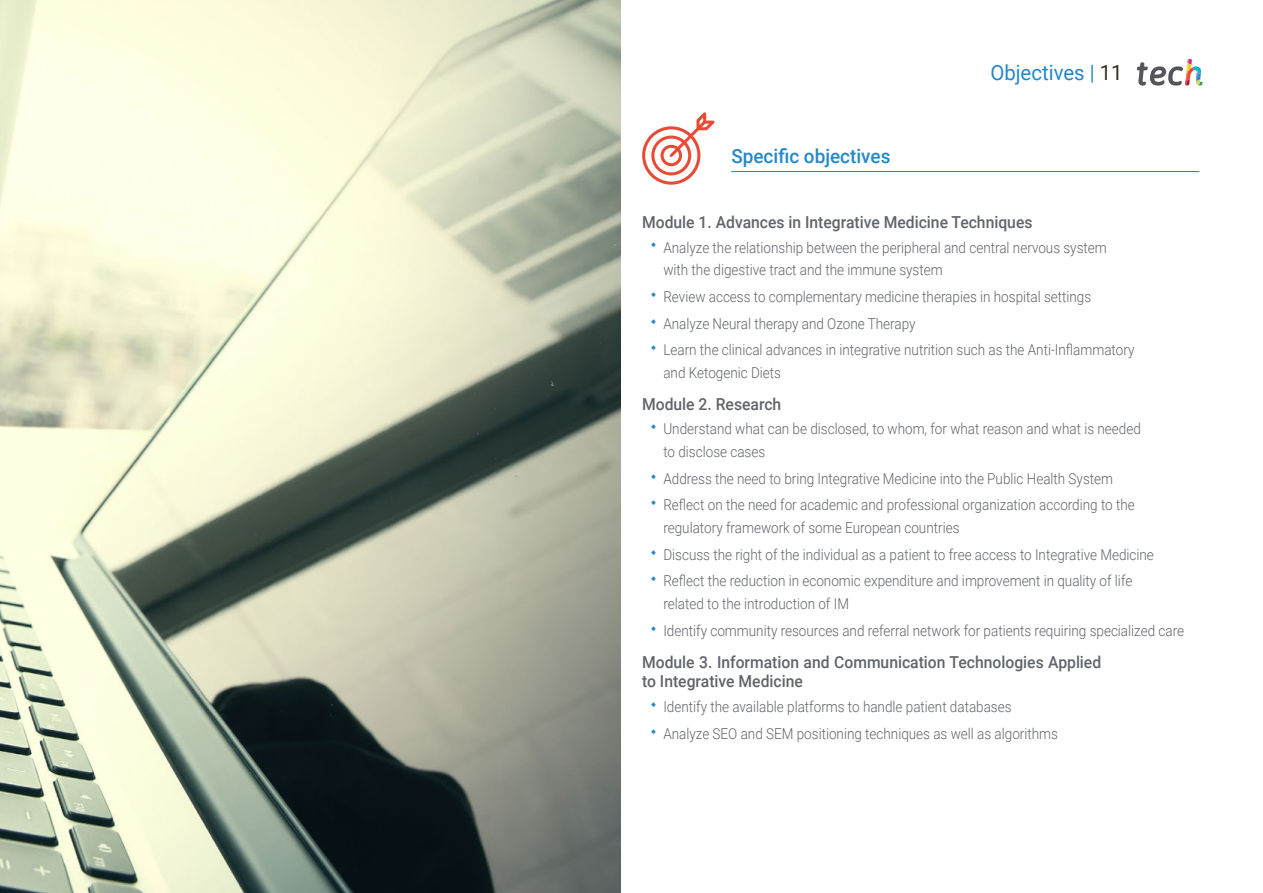
<style>
.page{position:relative;width:1263px;height:893px;background:#fff}
.page>*{position:absolute;margin:0;border:0;box-sizing:border-box;transform-origin:0 0}
.t1{font:21px "Roboto";color:#2488c9}
.t2{font:500 19.5px "Roboto";color:#2488c9}
.t3{font:500 16.5px/19.5px "Roboto";color:#61646a;scale:.95 1}
.t4{font:300 15px/26.7px "Roboto";color:#61646a;scale:.9 1}
.s1{color:#312e20}
</style>
<div class="page">
<svg style="left:642px;top:112px;width:72px;height:73px"></svg>
<hr style="left:731px;top:171px;width:468px;height:1px;background:#2488c9">
<img style="left:0;top:0;width:621px;height:893px">
<svg style="left:1137px;top:59px;width:65px;height:27px"></svg>
<h2 class="t2" style="left:731px;top:143px;width:161px">Specific objectives</h2>
<h1 class="t1" style="left:990px;top:57px;width:134px">Objectives | <span class="s1">11</span></h1>
<p class="t3" style="left:642px;top:212px;width:412px">Module 1. Advances in Integrative Medicine Techniques</p>
<p class="t4" style="left:663px;top:235px;width:494px;line-height:22.5px">Analyze the relationship between the peripheral and central nervous system with the digestive tract and the immune system</p>
<p class="t4" style="left:663px;top:282px;width:525px">Review access to complementary medicine therapies in hospital settings<br>Analyze Neural therapy and Ozone Therapy<br>Learn the clinical advances in integrative nutrition such as the Anti-Inflammatory</p>
<p class="t4" style="left:663px;top:358px;width:132px">and Ketogenic Diets</p>
<p class="t3" style="left:642px;top:394px;width:148px">Module 2. Research</p>
<p class="t4" style="left:663px;top:417px;width:532px;line-height:22.5px">Understand what can be disclosed, to whom, for what reason and what is needed to disclose cases</p>
<p class="t4" style="left:663px;top:464px;width:525px">Address the need to bring Integrative Medicine into the Public Health System<br>Reflect on the need for academic and professional organization according to the</p>
<p class="t4" style="left:663px;top:514px;width:547px">regulatory framework of some European countries<br>Discuss the right of the individual as a patient to free access to Integrative Medicine<br>Reflect the reduction in economic expenditure and improvement in quality of life</p>
<p class="t4" style="left:663px;top:590px;width:580px">related to the introduction of IM<br>Identify community resources and referral network for patients requiring specialized care</p>
<p class="t3" style="left:642px;top:651px;width:485px">Module 3. Information and Communication Technologies Applied to Integrative Medicine</p>
<p class="t4" style="left:663px;top:693px;width:440px">Identify the available platforms to handle patient databases<br>Analyze SEO and SEM positioning techniques as well as algorithms</p>
</div>
